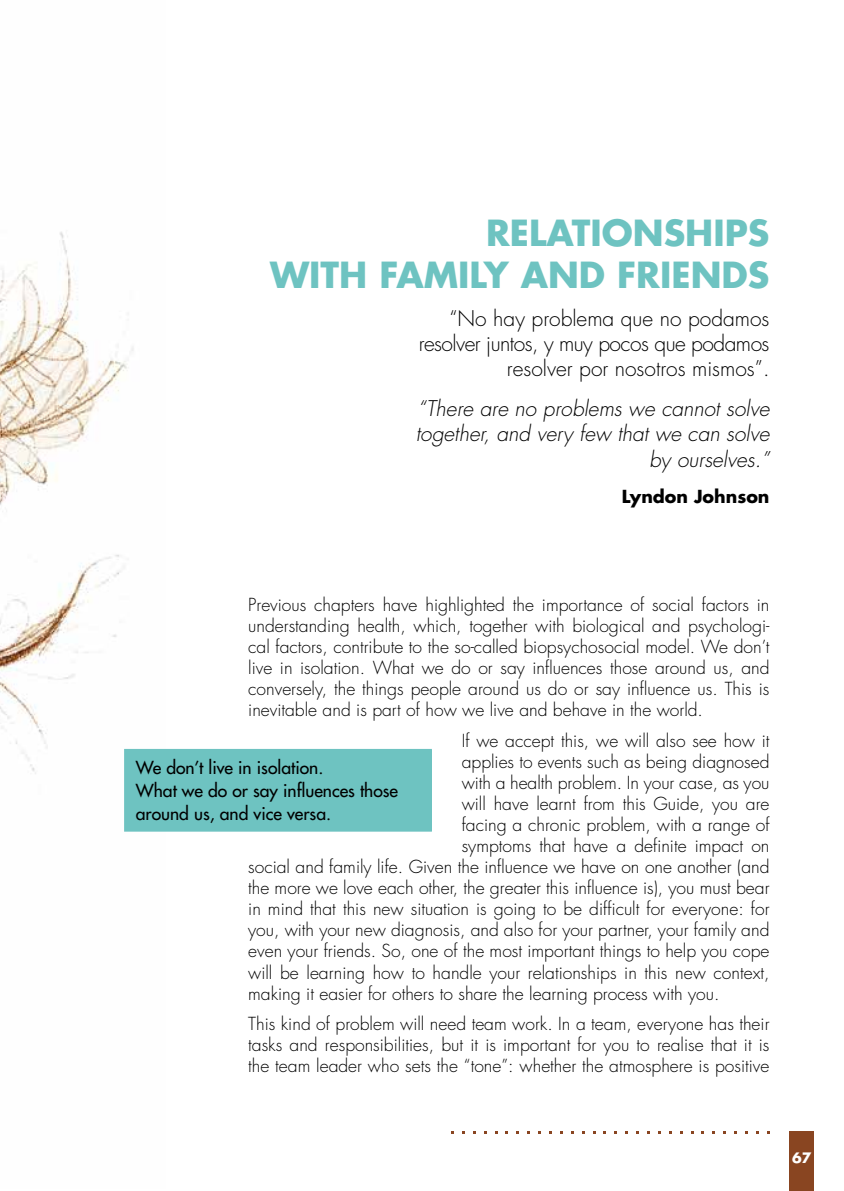
<style>
.page{position:relative;width:844px;height:1191px;background:#fff}
.page>*{position:absolute;margin:0;border:0;box-sizing:border-box;transform-origin:0 0}
.t1{font:700 35px/42px "Futura";color:#6ec3c1;text-align:right}
.t2{font:300 21px/25.2px "Futura";color:#000;text-align:right}
.t3{font:italic 300 21px/25.2px "Futura";color:#000;text-align:right}
.t4{font:300 17.5px/21px "Futura";color:#000;text-align:justify}
.t5{font:17.5px/22.8px "Futura";color:#000}
.t6{font:700 17.5px "Futura";color:#000}
.t7{font:700 14px "Futura";color:#fff}
</style>
<div class="page">
<div style="left:789px;top:1131px;width:25px;height:60px;background:#894521"></div>
<img style="left:0;top:232px;width:165px;height:600px">
<div style="left:125px;top:750px;width:306px;height:80px;background:#6ec3c1"></div>
<div style="left:124px;top:749px;width:308px;height:82px;border:2px solid #6ec3c1"></div>
<h1 class="t1" style="left:270px;top:211px;width:501px">RELATIONSHIPS<br>WITH FAMILY AND FRIENDS</h1>
<p class="t2" style="left:418px;top:306px;width:352px">“No hay problema que no podamos resolver juntos, y muy pocos que podamos resolver por nosotros mismos”.</p>
<p class="t3" style="left:415px;top:396px;width:355px">“There are no problems we cannot solve together, and very few that we can solve by ourselves.”</p>
<p class="t6" style="left:621px;top:484px;width:149px">Lyndon Johnson</p>
<p class="t4" style="left:248px;top:595px;width:522px">Previous chapters have highlighted the importance of social factors in understanding health, which, together with biological and psychologi&shy;cal factors, contribute to the so-called biopsychosocial model. We don’t live in isolation. What we do or say influences those around us, and conversely, the things people around us do or say influence us. This is inevitable and is part of how we live and behave in the world.</p>
<p class="t4" style="left:461px;top:730px;width:309px">If we accept this, we will also see how it</p>
<p class="t4" style="left:461px;top:751px;width:309px">applies to events such as being diagnosed</p>
<p class="t4" style="left:461px;top:772px;width:309px">with a health problem. In your case, as you</p>
<p class="t4" style="left:461px;top:793px;width:309px">will have learnt from this Guide, you are</p>
<p class="t4" style="left:461px;top:814px;width:309px">facing a chronic problem, with a range of</p>
<p class="t4" style="left:461px;top:835px;width:309px">symptoms that have a definite impact on</p>
<p class="t4" style="left:248px;top:856px;width:522px">social and family life. Given the influence we have on one another (and</p>
<p class="t4" style="left:248px;top:877px;width:522px">the more we love each other, the greater this influence is), you must bear</p>
<p class="t4" style="left:248px;top:898px;width:522px">in mind that this new situation is going to be difficult for everyone: for</p>
<p class="t4" style="left:248px;top:919px;width:522px">you, with your new diagnosis, and also for your partner, your family and</p>
<p class="t4" style="left:248px;top:940px;width:522px">even your friends. So, one of the most important things to help you cope</p>
<p class="t4" style="left:248px;top:961px;width:522px">will be learning how to handle your relationships in this new context,</p>
<p class="t4" style="left:248px;top:982px;width:472px">making it easier for others to share the learning process with you.</p>
<p class="t4" style="left:248px;top:1013px;width:522px">This kind of problem will need team work. In a team, everyone has their tasks and responsibilities, but it is important for you to realise that it is the team leader who sets the “tone”: whether the atmosphere is positive</p>
<p class="t5" style="left:136px;top:756px;width:264px">We don’t live in isolation.<br>What we do or say influences those around us, and vice versa.</p>
<p class="t7" style="left:792px;top:1147px;width:21px">67</p>
</div>
